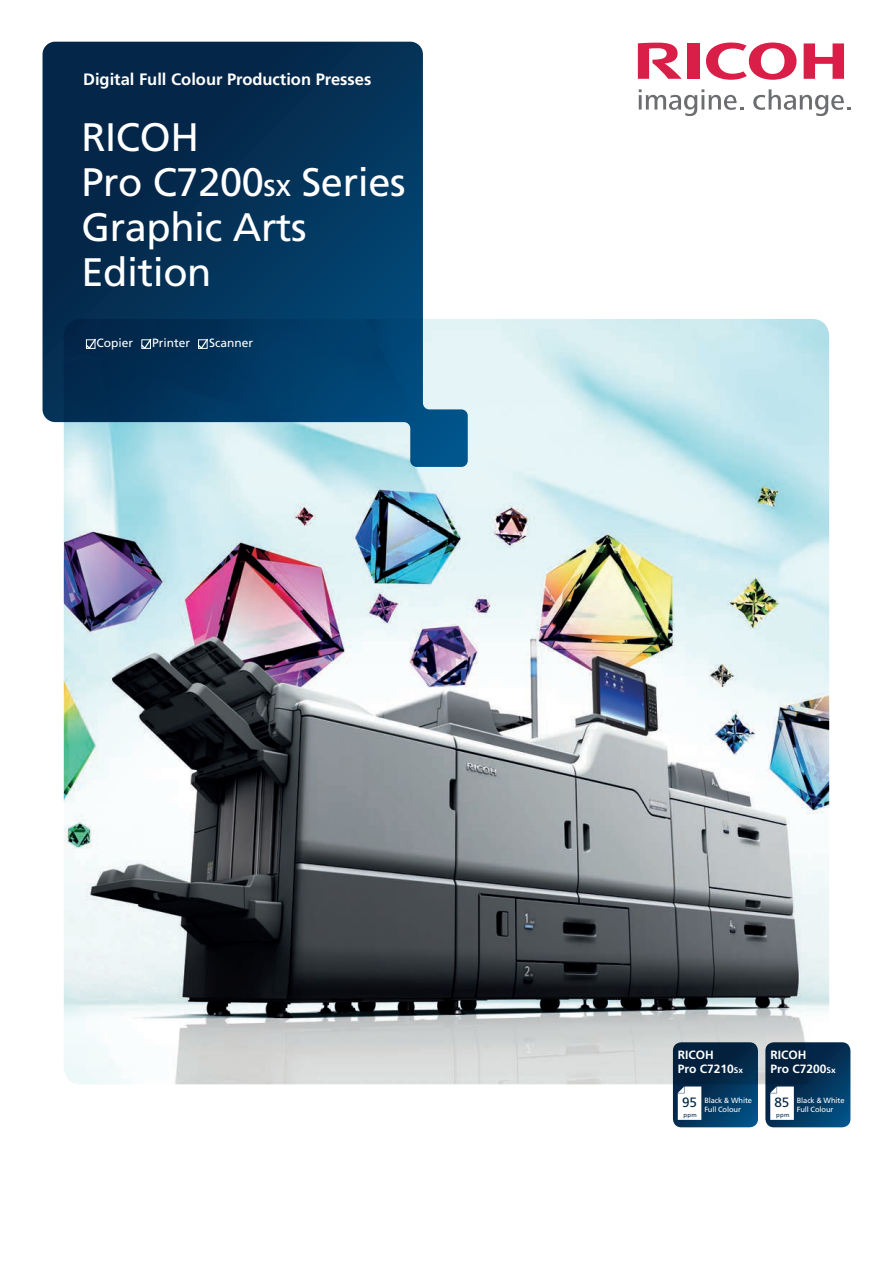
<style>
.page{position:relative;width:893px;height:1263px;background:#fff}
.page>*{position:absolute;margin:0;border:0;box-sizing:border-box;transform-origin:0 0}
.t1{font:39.75px/45px "Frutiger LT Std";letter-spacing:-.01em;color:#fff}
.t2{font:700 16.5px "Frutiger LT Std";color:#fff}
.t3{font:13.5px "Frutiger LT Std";color:#042648}
.t4{font:700 12px/13.5px "Frutiger LT Std";color:#fff}
.t5{font:12px "Frutiger LT Std";color:#fff}
.t6{font:7.5px/9px "Frutiger LT Std";letter-spacing:-.01em;color:#fff}
.t7{font:6px "Frutiger LT Std";letter-spacing:.06em;color:#042648}
.s1{font-size:31.5px}
.s2{font-size:8.25px}
</style>
<div class="page">
<img style="left:64px;top:319px;width:765px;height:765px">
<svg style="left:765px;top:1042px;width:85px;height:85px;background:#053256"></svg>
<svg style="left:43px;top:42px;width:425px;height:425px;background:#2b5575"></svg>
<svg style="left:770px;top:1086px;width:24px;height:34px"></svg>
<svg style="left:706px;top:43px;width:90px;height:37px"></svg>
<svg style="left:804px;top:43px;width:40px;height:36px"></svg>
<div style="left:687px;top:43px;width:12px;height:36px;background:#d91e47"></div>
<svg style="left:638px;top:43px;width:44px;height:36px"></svg>
<svg style="left:639px;top:89px;width:104px;height:27px"></svg>
<svg style="left:753px;top:89px;width:97px;height:27px"></svg>
<svg style="left:197px;top:338px;width:12px;height:12px"></svg>
<div style="left:198px;top:340px;width:9px;height:9px;border:1px solid #fff"></div>
<svg style="left:140px;top:338px;width:12px;height:12px"></svg>
<div style="left:142px;top:340px;width:9px;height:9px;border:1px solid #fff"></div>
<svg style="left:85px;top:338px;width:12px;height:12px"></svg>
<div style="left:86px;top:340px;width:9px;height:9px;border:1px solid #fff"></div>
<svg style="left:673px;top:1042px;width:85px;height:85px;background:#043053"></svg>
<svg style="left:678px;top:1086px;width:23px;height:34px"></svg>
<h2 class="t2" style="left:83px;top:70px;width:290px">Digital Full Colour Production Presses</h2>
<h1 class="t1" style="left:81px;top:115px;width:326px">RICOH<br>Pro C7200<span class="s1">sx</span> Series<br>Graphic Arts<br>Edition</h1>
<h3 class="t5" style="left:96px;top:336px;width:38px">Copier</h3>
<h3 class="t5" style="left:152px;top:336px;width:40px">Printer</h3>
<h3 class="t5" style="left:209px;top:336px;width:46px">Scanner</h3>
<h3 class="t4" style="left:678px;top:1048px;width:67px">RICOH<br>Pro C7210<span class="s2">Sx</span></h3>
<h3 class="t4" style="left:770px;top:1048px;width:67px">RICOH<br>Pro C7200<span class="s2">Sx</span></h3>
<h3 class="t3" style="left:682px;top:1095px;width:16px">95</h3>
<p class="t6" style="left:704px;top:1095px;width:49px">Black &amp; White<br>Full Colour</p>
<h3 class="t3" style="left:775px;top:1095px;width:16px">85</h3>
<p class="t6" style="left:797px;top:1095px;width:49px">Black &amp; White<br>Full Colour</p>
<p class="t7" style="left:684px;top:1111px;width:15px">ppm</p>
<p class="t7" style="left:776px;top:1111px;width:15px">ppm</p>
</div>
